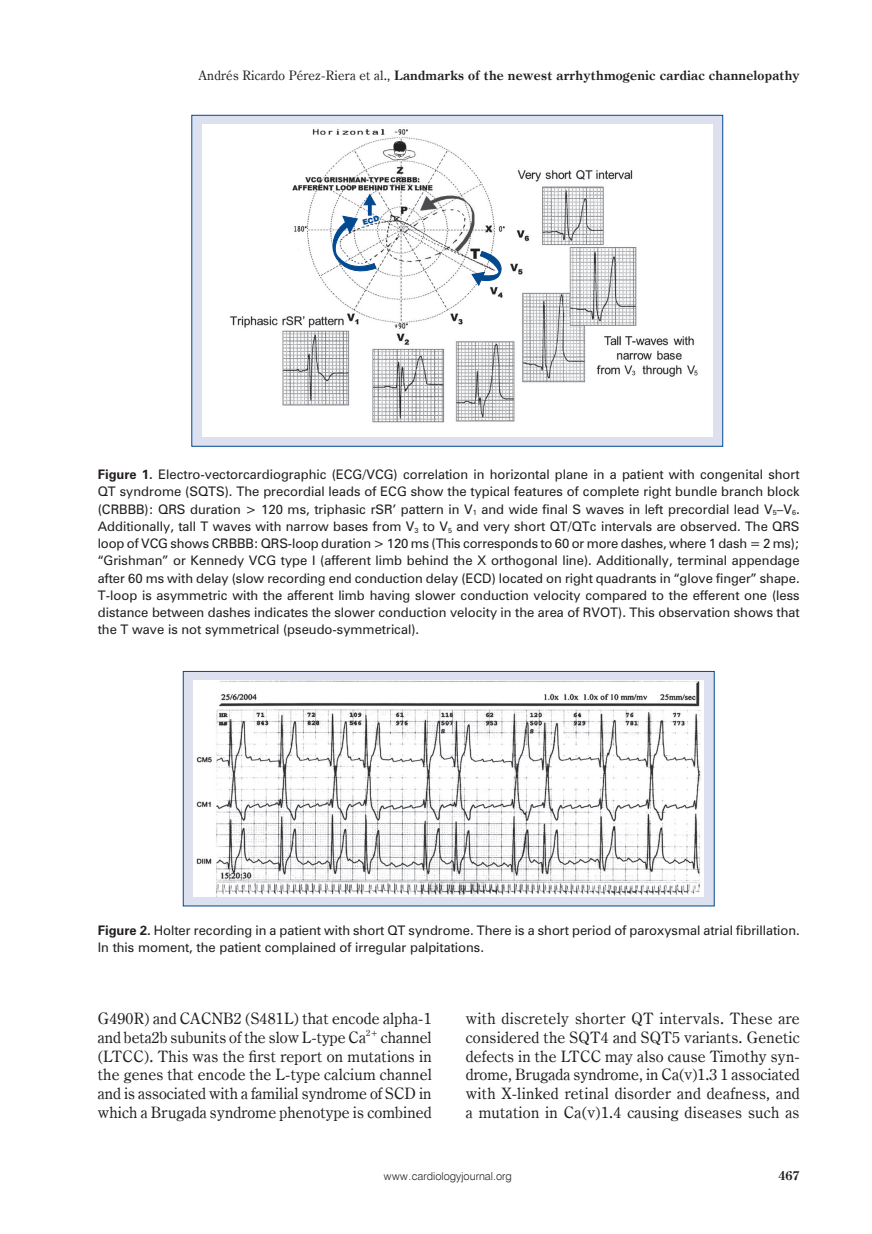
<style>
.page{position:relative;width:872px;height:1234px;background:#fff}
.page>*{position:absolute;margin:0;border:0;box-sizing:border-box;transform-origin:0 0}
.t1{font:15.75px/18.8px "Century Oldst EU";letter-spacing:.01em;color:#231f20;text-align:justify}
.t2{font:700 13.05px "Century Oldst EU";letter-spacing:.015em;color:#231f20}
.t3{font:700 12.75px "Century Oldst EU";color:#231f20}
.t4{font:12px/17.2px "Zurich PL";color:#231f20;text-align:justify}
.t5{font:10.95px "Swis 721 Lt EU";color:#231f20}
.s1{font-weight:400}
.s2{font-weight:700}
</style>
<div class="page">
<div style="left:191px;top:115px;width:532px;height:331px;background:#dde1ef;border:1px solid #014990"></div>
<img style="left:202px;top:125px;width:510px;height:311px">
<div style="left:183px;top:671px;width:531px;height:235px;background:#dde1ef;border:1px solid #014990"></div>
<svg style="left:472px;top:251px;width:30px;height:34px"></svg>
<img style="left:194px;top:680px;width:510px;height:216px">
<div style="left:368px;top:201px;width:3px;height:14px;border:1px solid #014990"></div>
<svg style="left:364px;top:195px;width:11px;height:10px"></svg>
<svg style="left:332px;top:215px;width:48px;height:57px;background:#c6d4e1"></svg>
<p class="t2" style="left:198px;top:67px;width:603px"><span class="s1">Andrés Ricardo Pérez-Riera et al.,</span> Landmarks of the newest arrhythmogenic cardiac channelopathy</p>
<p class="t4" style="left:98px;top:465px;width:703px"><span class="s2">Figure 1.</span> Electro-vectorcardiographic (ECG/VCG) correlation in horizontal plane in a patient with congenital short QT syndrome (SQTS). The precordial leads of ECG show the typical features of complete right bundle branch block (CRBBB): QRS duration &gt; 120 ms, triphasic rSR’ pattern in V<sub>1</sub> and wide final S waves in left precordial lead V<sub>5</sub>–V<sub>6</sub>.<br>Additionally, tall T waves with narrow bases from V<sub>3</sub> to V<sub>5</sub> and very short QT/QTc intervals are observed. The QRS loop of VCG shows CRBBB: QRS-loop duration &gt; 120 ms (This corresponds to 60 or more dashes, where 1 dash = 2 ms); “Grishman” or Kennedy VCG type I (afferent limb behind the X orthogonal line). Additionally, terminal appendage after 60 ms with delay (slow recording end conduction delay (ECD) located on right quadrants in “glove finger” shape.<br>T-loop is asymmetric with the afferent limb having slower conduction velocity compared to the efferent one (less distance between dashes indicates the slower conduction velocity in the area of RVOT). This observation shows that the T wave is not symmetrical (pseudo-symmetrical).</p>
<p class="t4" style="left:98px;top:921px;width:703px"><span class="s2">Figure 2.</span> Holter recording in a patient with short QT syndrome. There is a short period of paroxysmal atrial fibrillation.<br>In this moment, the patient complained of irregular palpitations.</p>
<p class="t1" style="left:98px;top:1009px;width:335px">G490R) and CACNB2 (S481L) that encode alpha-1 and beta2b subunits of the slow L-type Ca<sup>2+</sup> channel (LTCC). This was the first report on mutations in the genes that encode the L-type calcium channel and is associated with a familial syndrome of SCD in which a Brugada syndrome phenotype is combined</p>
<p class="t1" style="left:466px;top:1009px;width:335px">with discretely shorter QT intervals. These are considered the SQT4 and SQT5 variants. Genetic defects in the LTCC may also cause Timothy syn&shy;drome, Brugada syndrome, in Ca(v)1.3 1 associated with X-linked retinal disorder and deafness, and a mutation in Ca(v)1.4 causing diseases such as</p>
<p class="t5" style="left:384px;top:1169px;width:129px">www.cardiologyjournal.org</p>
<p class="t3" style="left:778px;top:1167px;width:23px">467</p>
</div>
